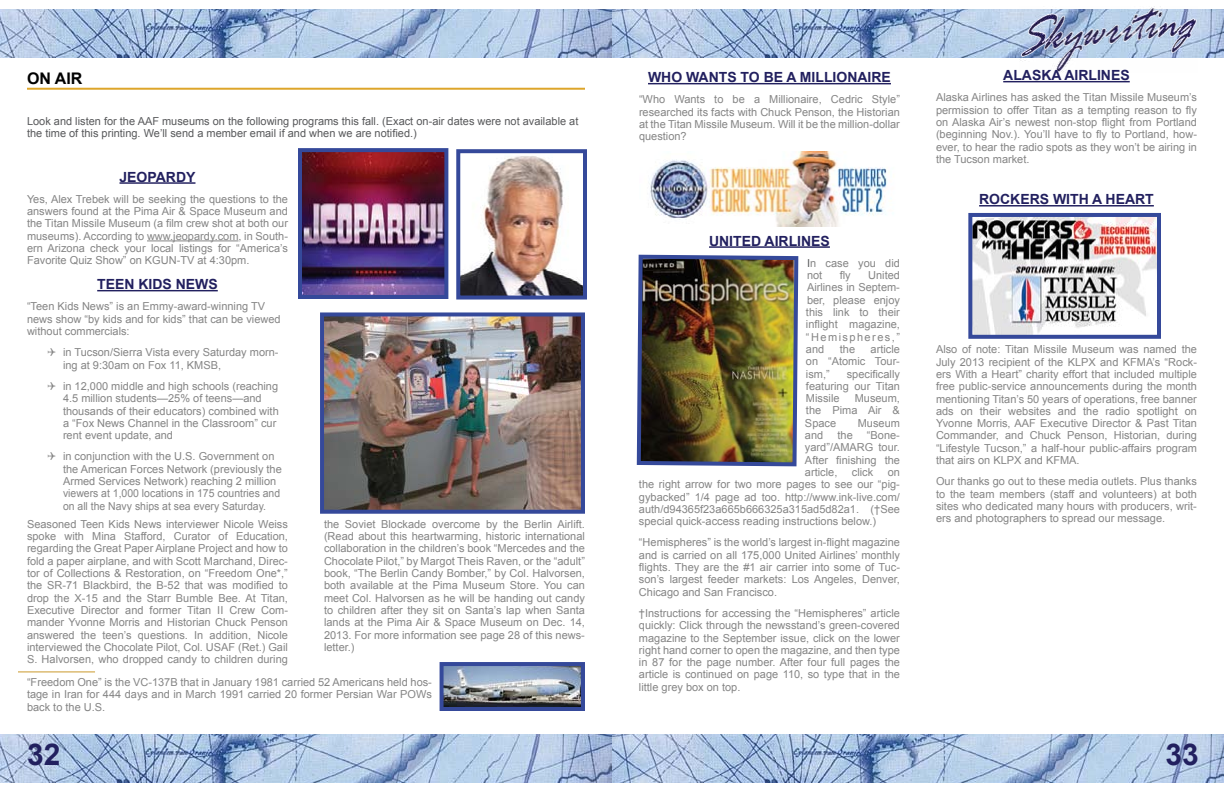
<style>
.page{position:relative;width:1224px;height:792px;background:#fff}
.page>*{position:absolute;margin:0;border:0;box-sizing:border-box;transform-origin:0 0}
.t1{font:700 30px "Arial";color:#22205f}
.t2{font:700 16px "Arial";color:#000}
.t3{font:700 14px "Arial";color:#22205f}
.t4{font:11px/12.3px "Arial";color:#858585;text-align:justify}
.t5{font:11px/12.3px "Arial";color:#58595b}
.s1{color:#58595b}
</style>
<div class="page">
<img style="left:612px;top:9px;width:612px;height:49px">
<img style="left:0;top:9px;width:612px;height:49px">
<img style="left:0;top:734px;width:1224px;height:49px">
<img style="left:1019px;top:6px;width:179px;height:66px">
<hr style="left:1003px;top:81px;width:127px;height:1px;background:#22205f">
<hr style="left:979px;top:205px;width:175px;height:2px;background:#22205f">
<hr style="left:27px;top:88px;width:558px;height:2px;background:#dda52a">
<img style="left:325px;top:317px;width:255px;height:192px">
<div style="left:320px;top:312px;width:265px;height:202px;border:4px solid #35499a"></div>
<hr style="left:120px;top:182px;width:75px;height:2px;background:#22205f">
<hr style="left:147px;top:241px;width:92px;height:1px;background:#858585">
<img style="left:303px;top:153px;width:140px;height:141px">
<div style="left:298px;top:148px;width:150px;height:151px;border:4px solid #35499a"></div>
<img style="left:461px;top:156px;width:121px;height:139px">
<div style="left:456px;top:149px;width:131px;height:151px;border:4px solid #35499a"></div>
<hr style="left:648px;top:83px;width:243px;height:1px;background:#22205f">
<hr style="left:709px;top:246px;width:121px;height:2px;background:#22205f">
<hr style="left:97px;top:290px;width:121px;height:1px;background:#22205f">
<img style="left:973px;top:218px;width:183px;height:116px">
<div style="left:968px;top:213px;width:193px;height:126px;border:4px solid #35499a"></div>
<img style="left:636px;top:254px;width:163px;height:213px">
<img style="left:445px;top:667px;width:135px;height:39px">
<div style="left:440px;top:662px;width:145px;height:49px;border:4px solid #35499a"></div>
<hr style="left:18px;top:672px;width:77px;height:1px;background:#ca992c">
<img style="left:650px;top:152px;width:237px;height:74px">
<h2 class="t2" style="left:27px;top:68px;width:57px">ON AIR</h2>
<p class="t5" style="left:27px;top:115px;width:553px">Look and listen for the AAF museums on the following programs this fall. (Exact on-air dates were not available at the time of this printing. We’ll send a member email if and when we are notified.)</p>
<p class="t3" style="left:120px;top:167px;width:77px">JEO PARDY</p>
<p class="t4" style="left:27px;top:193px;width:263px">Yes, Alex Trebek will be seeking the questions to the answers found at the Pima Air &amp; Space Museum and the Titan Missile Museum (a film crew shot at both our museums). According to www.jeopardy.com, in South&shy;ern Arizona check your local listings for “America’s Favorite Quiz Show” on KGUN-TV at 4:30pm.</p>
<p class="t3" style="left:97px;top:275px;width:121px">TEEN KI DS NEWS</p>
<p class="t4" style="left:27px;top:301px;width:255px;text-align:left">“Teen Kids News” is an Emmy-award-winning TV news show “by kids and for kids” that can be viewed without commercials:</p>
<p class="t4" style="left:63px;top:346px;width:217px">in Tucson/Sierra Vista every Saturday morn&shy;ing at 9:30am on Fox 11, KMSB,</p>
<p class="t4" style="left:63px;top:380px;width:217px;text-align:left">in 12,000 middle and high schools (reaching 4.5 million students—25% of teens—and thousands of their educators) combined with a “Fox News Channel in the Classroom” cur rent event update, and</p>
<p class="t4" style="left:63px;top:451px;width:220px;text-align:left">in conjunction with the U.S. Government on the American Forces Network (previously the Armed Services Network) reaching 2 million viewers at 1,000 locations in 175 countries and on all the Navy ships at sea every Saturday.</p>
<p class="t4" style="left:27px;top:518px;width:263px">Seasoned Teen Kids News interviewer Nicole Weiss spoke with Mina Stafford, Curator of Education, regarding the Great Paper Airplane Project and how to fold a paper airplane, and with Scott Marchand, Direc&shy;tor of Collections &amp; Restoration, on “Freedom One*,” the SR-71 Blackbird, the B-52 that was modified to drop the X-15 and the Starr Bumble Bee. At Titan, Executive Director and former Titan II Crew Com&shy;mander Yvonne Morris and Historian Chuck Penson answered the teen’s questions. In addition, Nicole interviewed the Chocolate Pilot, Col. USAF (Ret.) Gail S. Halvorsen, who dropped candy to children during</p>
<p class="t4" style="left:324px;top:518px;width:263px">the Soviet Blockade overcome by the Berlin Airlift. (Read about this heartwarming, historic international collaboration in the children’s book “Mercedes and the Chocolate Pilot,” by Margot Theis Raven, or the “adult” book, “The Berlin Candy Bomber,” by Col. Halvorsen, both available at the Pima Museum Store. You can meet Col. Halvorsen as he will be handing out candy to children after they sit on Santa’s lap when Santa lands at the Pima Air &amp; Space Museum on Dec. 14, 2013. For more information see page 28 of this news&shy;letter.)</p>
<p class="t4" style="left:27px;top:676px;width:407px">“Freedom One” is the VC-137B that in January 1981 carried 52 Americans held hos&shy;tage in Iran for 444 days and in March 1991 carried 20 former Persian War POWs back to the U.S.</p>
<h1 class="t1" style="left:27px;top:734px;width:35px">32</h1>
<p class="t3" style="left:648px;top:68px;width:228px">WHO WANTS TO BE A MI LLIO NAIRE</p>
<p class="t4" style="left:639px;top:94px;width:263px">“Who Wants to be a Millionaire, Cedric Style” researched its facts with Chuck Penson, the Historian at the Titan Missile Museum. Will it be the million-dollar question?</p>
<p class="t3" style="left:709px;top:231px;width:112px">UNITED AIRLINES</p>
<p class="t4" style="left:807px;top:257px;width:94px"><span class="s1">I</span>n case you did not</p>
<p class="t4" style="left:840px;top:269px;width:12px">fly</p>
<p class="t4" style="left:806px;top:269px;width:96px;text-indent:62px">United Airlines in Septem&shy;ber, please enjoy this link to their inflight magazine, “Hemispheres,” and</p>
<p class="t4" style="left:806px;top:343px;width:95px;text-indent:65px">article on “Atomic Tour&shy;ism,”</p>
<p class="t4" style="left:840px;top:343px;width:17px">the</p>
<p class="t4" style="left:806px;top:368px;width:95px;text-indent:41px">specifically featuring our Titan Missile</p>
<p class="t4" style="left:805px;top:392px;width:96px;text-indent:50px">Museum, the Pima Air &amp; Space</p>
<p class="t4" style="left:858px;top:417px;width:44px">Museum</p>
<p class="t4" style="left:805px;top:429px;width:97px;text-indent:62px">“Bone&shy;yard”/AMARG tour.<br>After finishing the article,</p>
<p class="t4" style="left:805px;top:429px;width:20px">and</p>
<p class="t4" style="left:838px;top:429px;width:17px">the</p>
<p class="t4" style="left:852px;top:466px;width:23px">click</p>
<p class="t4" style="left:639px;top:466px;width:262px;text-indent:249px">on the right arrow for two more pages to see our “pig&shy;gybacked” 1/4 page ad too. http://www.ink-live.com/ auth/d94365f23a665b666325a315ad5d82a1. (†See special quick-access reading instructions below.)</p>
<p class="t4" style="left:639px;top:537px;width:263px">“Hemispheres” is the world’s largest in-flight magazine and is carried on all 175,000 United Airlines’ monthly flights. They are the #1 air carrier into some of Tuc&shy;son’s largest feeder markets: Los Angeles, Denver, Chicago and San Francisco.</p>
<p class="t4" style="left:639px;top:607px;width:262px">†Instructions for accessing the “Hemispheres” article quickly: Click through the newsstand’s green-covered magazine to the September issue, click on the lower right hand corner to open the magazine, and then type in 87 for the page number. After four full pages the article is continued on page 110, so type that in the little grey box on top.</p>
<p class="t3" style="left:1003px;top:66px;width:118px">ALASKA AIRLINES</p>
<p class="t4" style="left:936px;top:92px;width:262px">Alaska Airlines has asked the Titan Missile Museum’s permission to offer Titan as a tempting reason to fly on Alaska Air’s newest non-stop flight from Portland (beginning Nov.). You’ll have to fly to Portland, how&shy;ever, to hear the radio spots as they won’t be airing in the Tucson market.</p>
<p class="t3" style="left:979px;top:190px;width:42px">ROCKERS</p>
<p class="t3" style="left:1053px;top:190px;width:102px">WITH A HEART</p>
<p class="t4" style="left:936px;top:343px;width:262px">Also of note: Titan Missile Museum was named the July 2013 recipient of the KLPX and KFMA’s “Rock&shy;ers With a Heart” charity effort that included multiple free public-service announcements during the month mentioning Titan’s 50 years of operations, free banner ads on their websites and the radio spotlight on Yvonne Morris, AAF Executive Director &amp; Past Titan Commander, and Chuck Penson, Historian, during “Lifestyle Tucson,” a half-hour public-affairs program that airs on KLPX and KFMA.</p>
<p class="t4" style="left:936px;top:475px;width:262px">Our thanks go out to these media outlets. Plus thanks to the team members (staff and volunteers) at both sites who dedicated many hours with producers, writ&shy;ers and photographers to spread our message.</p>
<h1 class="t1" style="left:1165px;top:734px;width:35px">33</h1>
</div>
